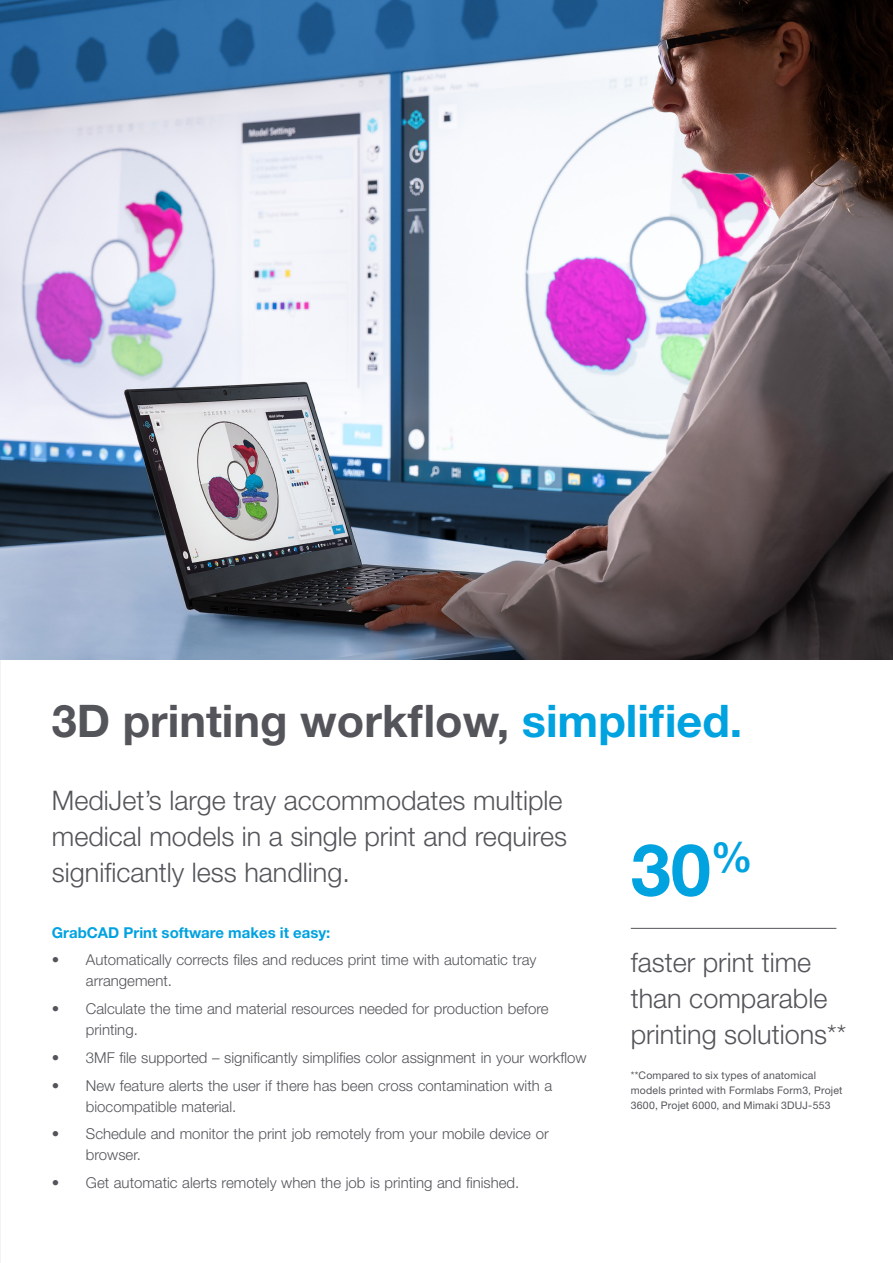
<style>
.page{position:relative;width:893px;height:1263px;background:#fff}
.page>*{position:absolute;margin:0;border:0;box-sizing:border-box;transform-origin:0 0}
.Stat{font:700 72px "Helvetica Neue LT Std";color:#00a2e0}
.Page_Title{font:700 45px "Helvetica Neue LT Std";color:#54555a}
.Intro_copy{font:300 27px/36px "Helvetica Neue LT Std";color:#54555a}
.t1{font:300 15px/21px "Helvetica Neue LT Std";color:#54555a}
.Para_header{font:700 15px "Helvetica Neue LT Std";color:#00a2e0}
.Caption{font:10.5px/15px "Helvetica Neue LT Std";letter-spacing:.02em;color:#54555a}
.s1{color:#00a2e0}
</style>
<div class="page">
<img style="left:0;top:0;width:1px;height:1263px">
<img style="left:0;top:0;width:893px;height:659px">
<hr style="left:631px;top:928px;width:205px;height:1px;background:#54555a">
<p class="Page_Title" style="left:52px;top:694px;width:692px">3D printing workflow, <span class="s1">simplified.</span></p>
<p class="Intro_copy" style="left:52px;top:782px;width:517px">MediJet’s large tray accommodates multiple medical models in a single print and requires significantly less handling.</p>
<p class="Para_header" style="left:52px;top:923px;width:280px">GrabCAD Print software makes it easy:</p>
<p class="t1" style="left:86px;top:949px;width:452px;text-indent:-34px">• Automatically corrects files and reduces print time with automatic tray arrangement.</p>
<p class="t1" style="left:86px;top:998px;width:464px;text-indent:-34px">• Calculate the time and material resources needed for production before printing.</p>
<p class="t1" style="left:52px;top:1047px;width:536px">• 3MF file supported – significantly simplifies color assignment in your workflow</p>
<p class="t1" style="left:86px;top:1074px;width:468px;text-indent:-34px">• New feature alerts the user if there has been cross contamination with a biocompatible material.</p>
<p class="t1" style="left:86px;top:1123px;width:464px;text-indent:-34px">• Schedule and monitor the print job remotely from your mobile device or browser.</p>
<p class="t1" style="left:52px;top:1172px;width:469px">• Get automatic alerts remotely when the job is printing and finished.</p>
<p class="Stat" style="left:631px;top:825px;width:124px">30<sup>%</sup></p>
<p class="Intro_copy" style="left:631px;top:944px;width:217px">faster print time than comparable printing solutions**</p>
<p class="Caption" style="left:631px;top:1068px;width:213px">**Compared to six types of anatomical models printed with Formlabs Form3, Projet<br>3600, Projet 6000, and Mimaki 3DUJ-553</p>
</div>
